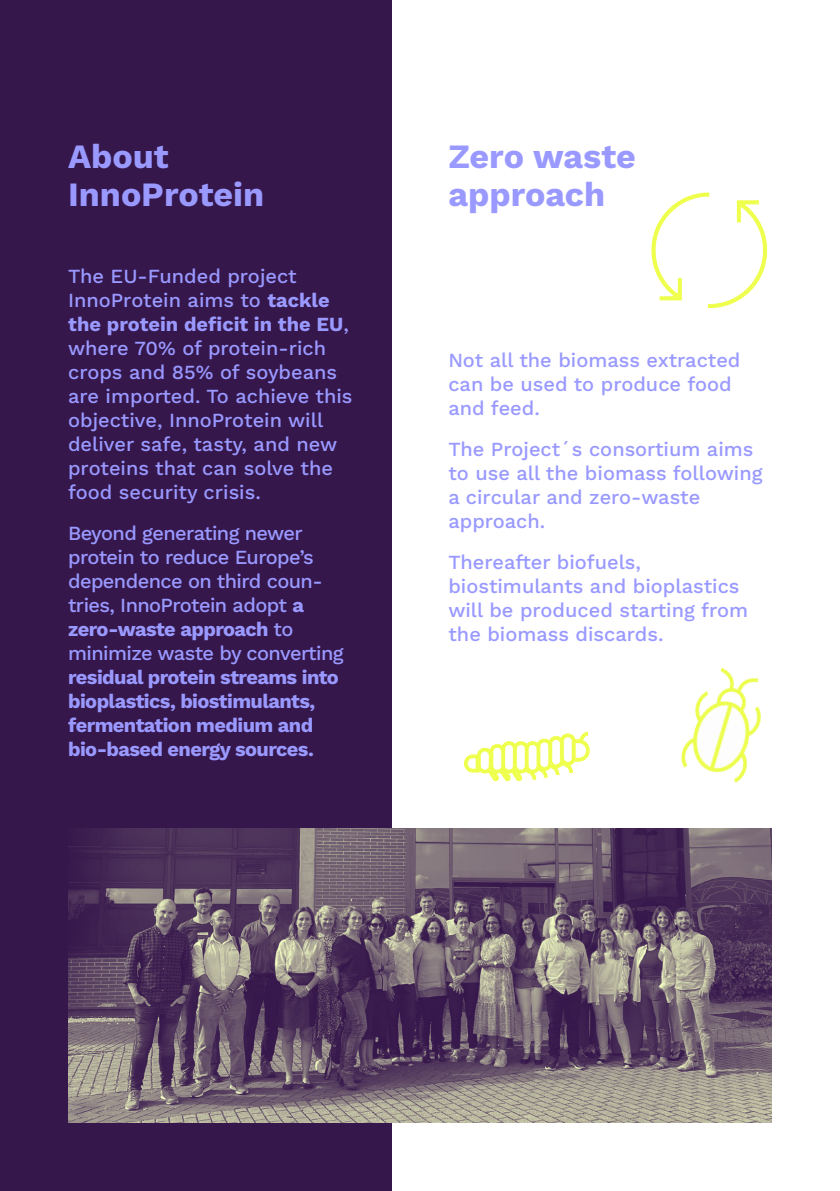
<style>
.page{position:relative;width:840px;height:1191px;background:#fff}
.page>*{position:absolute;margin:0;border:0;box-sizing:border-box;transform-origin:0 0}
.subtitles{font:700 34px/38px "Work Sans";color:#99f}
.text{font:500 20px/24px "Work Sans";color:#99f}
.text-2{font:500 20px/24px "Work Sans";letter-spacing:-.03em;color:#99f}
.s1{font-weight:700}
</style>
<div class="page">
<div style="left:0;top:0;width:391px;height:1191px;background:#36174c"></div>
<img style="left:68px;top:828px;width:703px;height:295px">
<img style="left:651px;top:192px;width:117px;height:117px">
<img style="left:463px;top:731px;width:127px;height:51px">
<img style="left:681px;top:667px;width:80px;height:116px">
<p class="subtitles" style="left:68px;top:136px;width:198px">About<br>InnoProtein</p>
<p class="text" style="left:68px;top:263px;width:286px">The EU-Funded project<br>InnoProtein aims to <span class="s1">tackle the protein deficit in the EU</span>, where 70% of protein-rich crops and 85% of soybeans are imported. To achieve this objective, InnoProtein will deliver safe, tasty, and new proteins that can solve the food security crisis.</p>
<p class="text-2" style="left:68px;top:520px;width:277px">Beyond generating newer protein to reduce Europe’s dependence on third coun&shy;tries, InnoProtein adopt <span class="s1">a zero-waste approach</span> to minimize waste by converting <span class="s1">residual protein streams into bioplastics, biostimulants, fermentation medium and bio-based energy sources.</span></p>
<p class="subtitles" style="left:448px;top:136px;width:189px">Zero waste approach</p>
<p class="text" style="left:448px;top:347px;width:293px">Not all the biomass extracted can be used to produce food and feed.</p>
<p class="text" style="left:448px;top:436px;width:315px">The Project´s consortium aims to use all the biomass following a circular and zero-waste approach.</p>
<p class="text" style="left:448px;top:549px;width:301px">Thereafter biofuels, biostimulants and bioplastics will be produced starting from the biomass discards.</p>
</div>
